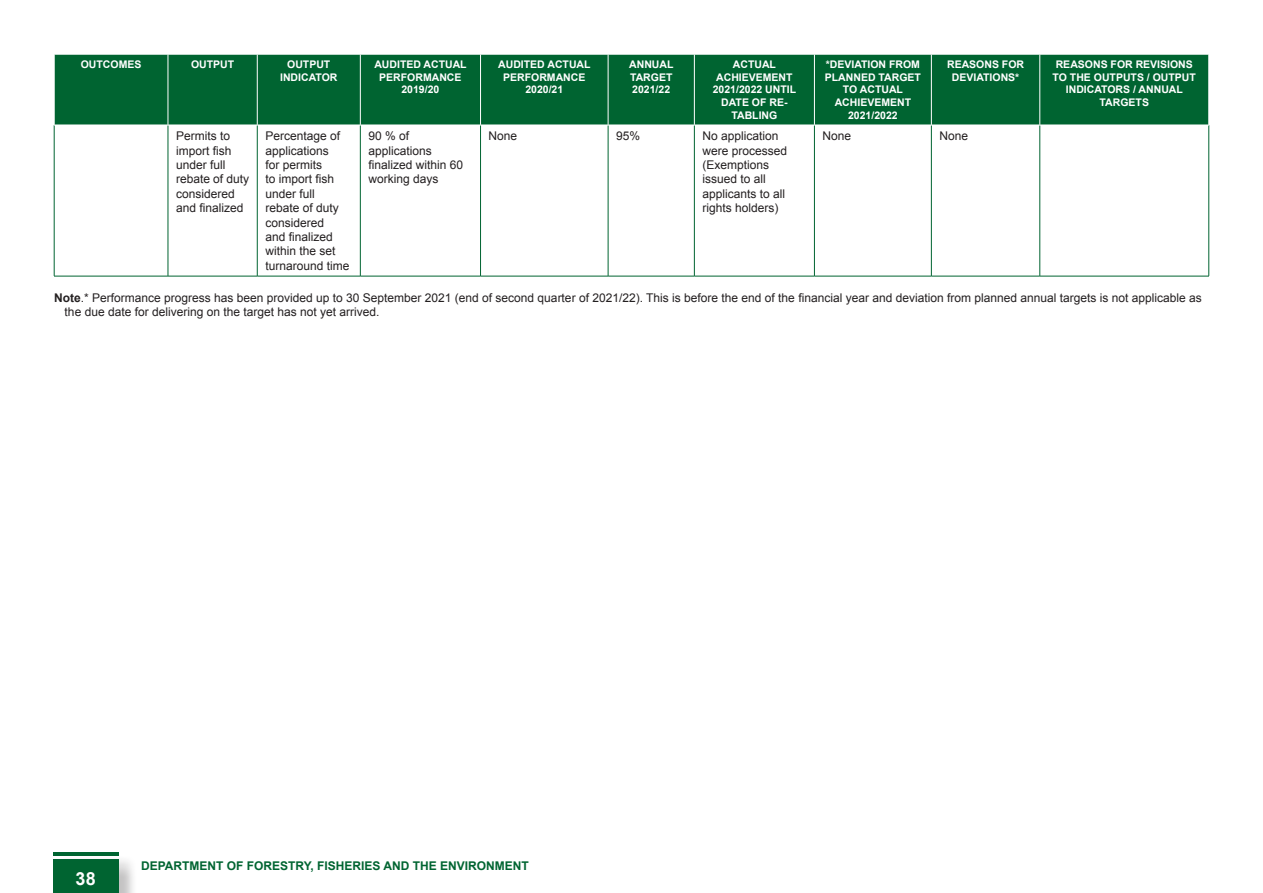
<style>
.page{position:relative;width:1263px;height:893px;background:#fff}
.page>*{position:absolute;margin:0;border:0;box-sizing:border-box;transform-origin:0 0}
.t1{font:700 18px "Arial";color:#fff}
.Box_text{font:12px/14.4px "Arial";color:#231f20}
.t2{font:700 12px "Arial";color:#006431}
.Default{font:700 10.5px/12.6px "Arial";color:#fff;text-align:center}
.s1{font-weight:700}
</style>
<div class="page">
<div style="left:55px;top:855px;width:82px;height:38px;background:#231f20;opacity:.27"></div>
<div style="left:53px;top:859px;width:65px;height:34px;background:#006431"></div>
<hr style="left:53px;top:853px;width:65px;height:3px;background:#006431">
<div style="left:55px;top:55px;width:1153px;height:70px;background:#006431"></div>
<hr style="left:54px;top:125px;width:1px;height:151px;background:#006431">
<hr style="left:54px;top:276px;width:114px;height:1px;background:#006431">
<hr style="left:1208px;top:125px;width:1px;height:151px;background:#006431">
<hr style="left:1040px;top:276px;width:169px;height:1px;background:#006431">
<hr style="left:168px;top:125px;width:1px;height:151px;background:#006431">
<hr style="left:257px;top:125px;width:1px;height:151px;background:#006431">
<hr style="left:360px;top:125px;width:1px;height:151px;background:#006431">
<hr style="left:480px;top:125px;width:1px;height:151px;background:#006431">
<hr style="left:608px;top:125px;width:1px;height:151px;background:#006431">
<hr style="left:694px;top:125px;width:1px;height:151px;background:#006431">
<hr style="left:814px;top:125px;width:1px;height:151px;background:#006431">
<hr style="left:931px;top:125px;width:1px;height:151px;background:#006431">
<hr style="left:1039px;top:125px;width:1px;height:151px;background:#006431">
<hr style="left:168px;top:276px;width:89px;height:1px;background:#006431">
<hr style="left:257px;top:276px;width:103px;height:1px;background:#006431">
<hr style="left:360px;top:276px;width:120px;height:1px;background:#006431">
<hr style="left:480px;top:276px;width:128px;height:1px;background:#006431">
<hr style="left:608px;top:276px;width:86px;height:1px;background:#006431">
<hr style="left:694px;top:276px;width:120px;height:1px;background:#006431">
<hr style="left:814px;top:276px;width:117px;height:1px;background:#006431">
<hr style="left:931px;top:276px;width:109px;height:1px;background:#006431">
<hr style="left:168px;top:54px;width:1px;height:71px;background:#fff">
<hr style="left:257px;top:54px;width:1px;height:71px;background:#fff">
<hr style="left:360px;top:54px;width:1px;height:71px;background:#fff">
<hr style="left:480px;top:54px;width:1px;height:71px;background:#fff">
<hr style="left:608px;top:54px;width:1px;height:71px;background:#fff">
<hr style="left:694px;top:54px;width:1px;height:71px;background:#fff">
<hr style="left:814px;top:54px;width:1px;height:71px;background:#fff">
<hr style="left:931px;top:54px;width:1px;height:71px;background:#fff">
<hr style="left:1039px;top:54px;width:1px;height:71px;background:#fff">
<hr style="left:54px;top:125px;width:114px;height:1px;background:#fff">
<hr style="left:168px;top:125px;width:89px;height:1px;background:#fff">
<hr style="left:257px;top:125px;width:103px;height:1px;background:#fff">
<hr style="left:360px;top:125px;width:120px;height:1px;background:#fff">
<hr style="left:480px;top:125px;width:128px;height:1px;background:#fff">
<hr style="left:608px;top:125px;width:86px;height:1px;background:#fff">
<hr style="left:694px;top:125px;width:120px;height:1px;background:#fff">
<hr style="left:814px;top:125px;width:117px;height:1px;background:#fff">
<hr style="left:931px;top:125px;width:109px;height:1px;background:#fff">
<hr style="left:1040px;top:125px;width:169px;height:1px;background:#fff">
<p class="Default" style="left:81px;top:59px;width:62px">OUTCOMES</p>
<p class="Default" style="left:191px;top:59px;width:45px">OUTPUT</p>
<p class="Default" style="left:280px;top:59px;width:59px">OUTPUT<br>INDICATOR</p>
<p class="Default" style="left:374px;top:59px;width:94px">AUDITED ACTUAL<br>PERFORMANCE<br>2019/20</p>
<p class="Default" style="left:498px;top:59px;width:94px">AUDITED ACTUAL<br>PERFORMANCE<br>2020/21</p>
<p class="Default" style="left:629px;top:59px;width:46px;text-align:left">ANNUAL<br>TARGET</p>
<p class="Default" style="left:632px;top:84px;width:39px">2021/22</p>
<p class="Default" style="left:716px;top:59px;width:78px">ACTUAL<br>ACHIEVEMENT</p>
<p class="Default" style="left:713px;top:84px;width:85px">2021/2022 UNTIL<br>DATE OF RE-<br>TABLING</p>
<p class="Default" style="left:825px;top:59px;width:98px">*DEVIATION FROM<br>PLANNED TARGET<br>TO ACTUAL<br>ACHIEVEMENT<br>2021/2022</p>
<p class="Default" style="left:947px;top:59px;width:79px">REASONS FOR<br>DEVIATIONS*</p>
<p class="Default" style="left:1053px;top:59px;width:145px">REASONS FOR REVISIONS<br>TO THE OUTPUTS / OUTPUT<br>INDICATORS / ANNUAL<br>TARGETS</p>
<p class="Box_text" style="left:176px;top:129px;width:75px">Permits to import fish under full rebate of duty considered and finalized</p>
<p class="Box_text" style="left:265px;top:129px;width:86px">Percentage of applications<br>for permits<br>to import fish under full rebate of duty considered<br>and finalized within the set turnaround time</p>
<p class="Box_text" style="left:368px;top:129px;width:96px">90 % of applications finalized within 60 working days</p>
<p class="Box_text" style="left:489px;top:129px;width:30px">None</p>
<p class="Box_text" style="left:616px;top:129px;width:26px">95%</p>
<p class="Box_text" style="left:702px;top:129px;width:86px">No application were processed (Exemptions issued to all applicants to all rights holders)</p>
<p class="Box_text" style="left:822px;top:129px;width:30px">None</p>
<p class="Box_text" style="left:939px;top:129px;width:30px">None</p>
<p class="Box_text" style="left:65px;top:291px;width:1139px;text-indent:-11px"><span class="s1">Note</span>.* Performance progress has been provided up to 30 September 2021 (end of second quarter of 2021/22). This is before the end of the financial year and deviation from planned annual targets is not applicable as the due date for delivering on the target has not yet arrived.</p>
<h1 class="t1" style="left:76px;top:867px;width:22px">38</h1>
<p class="t2" style="left:141px;top:858px;width:389px">DEPARTMENT OF FORESTRY, FISHERIES AND THE ENVIRONMENT</p>
</div>
